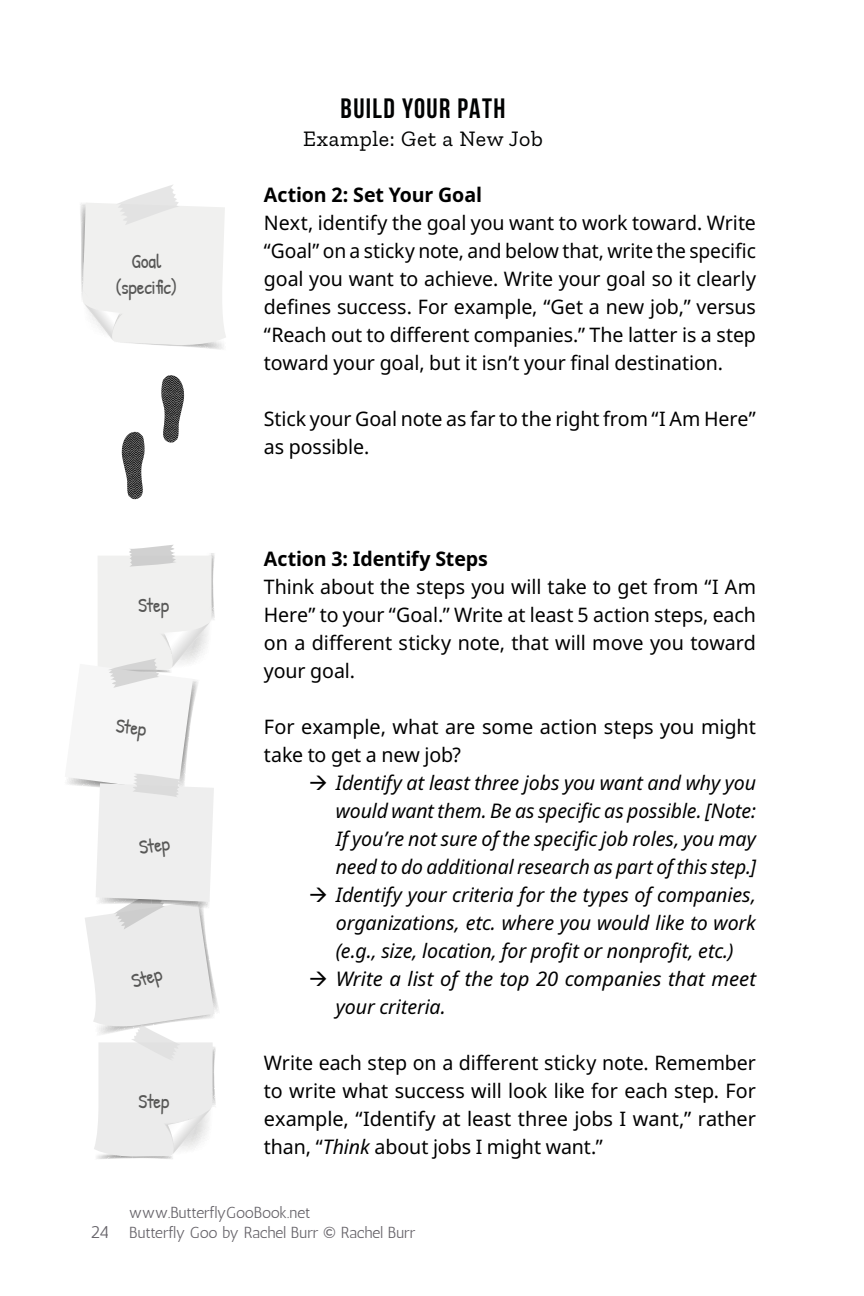
<style>
.page{position:relative;width:864px;height:1296px;background:#fff}
.page>*{position:absolute;margin:0;border:0;box-sizing:border-box;transform-origin:0 0}
.t1{font:700 28px "Bebas Neue";letter-spacing:.05em;color:#010202}
.t2{font:22px "Zilla Slab";letter-spacing:.03em;color:#010202}
.t3{font:20px/28px "Noto Sans";letter-spacing:-.005em;color:#000;text-align:justify}
.t4{font:italic 20px/28px "Noto Sans";letter-spacing:-.005em;color:#000}
.t5{font:700 20px "Noto Sans";letter-spacing:-.005em;color:#000}
.t6{font:20px/26px "Patrick Hand";letter-spacing:-.01em;color:#575756;text-align:center}
.t7{font:18px "Antic";color:#68656b}
.t8{font:16px/20px "Antic";letter-spacing:-.01em;color:#68656b}
.s1{font-style:italic}
.s2{font-family:"Montserrat";font-weight:500}
</style>
<div class="page">
<svg style="left:80px;top:185px;width:146px;height:165px"></svg>
<svg style="left:122px;top:432px;width:23px;height:67px"></svg>
<svg style="left:161px;top:375px;width:23px;height:68px"></svg>
<svg style="left:67px;top:545px;width:151px;height:614px"></svg>
<p class="t6" style="left:116px;top:248px;width:63px">Goal (specific)</p>
<p class="t6" style="left:138px;top:592px;width:32px">Step</p>
<p class="t6" style="left:118px;top:712px;width:32px;rotate:8deg">Step</p>
<p class="t6" style="left:138px;top:833px;width:32px;rotate:-6deg">Step</p>
<p class="t6" style="left:128px;top:969px;width:32px;rotate:-16deg">Step</p>
<p class="t6" style="left:139px;top:1087px;width:32px;rotate:2deg">Step</p>
<h1 class="t1" style="left:341px;top:93px;width:166px">BUILD YOUR PATH</h1>
<p class="t2" style="left:303px;top:127px;width:241px">Example: Get a New Job</p>
<p class="t5" style="left:264px;top:181px;width:220px">Action 2: Set Your Goal</p>
<p class="t3" style="left:264px;top:209px;width:494px">Next, identify the goal you want to work toward. Write “Goal” on a sticky note, and below that, write the specific goal you want to achieve. Write your goal so it clearly defines success. For example, “Get a new job,” versus “Reach out to different companies.” The latter is a step toward your goal, but it isn’t your final destination.</p>
<p class="t3" style="left:264px;top:405px;width:494px">Stick your Goal note as far to the right from “I Am Here” as possible.</p>
<p class="t5" style="left:264px;top:545px;width:226px">Action 3: Identify Steps</p>
<p class="t3" style="left:264px;top:573px;width:494px">Think about the steps you will take to get from “I Am Here” to your “Goal.” Write at least 5 action steps, each on a different sticky note, that will move you toward your goal.</p>
<p class="t3" style="left:264px;top:713px;width:494px">For example, what are some action steps you might take to get a new job?</p>
<p class="t4" style="left:336px;top:769px;width:422px">Identify at least three jobs you want and why you would want them. Be as specific as possible. [Note:<br>If you’re not sure of the specific job roles, you may need to do additional research as part of this step.] Identify your criteria for the types of companies, organizations, etc. where you would like to work (e.g., size, location, for profit or nonprofit, etc.)<br>Write a list of the top 20 companies that meet your criteria.</p>
<p class="t3" style="left:264px;top:1049px;width:494px">Write each step on a different sticky note. Remember to write what success will look like for each step. For example, “Identify at least three jobs I want,” rather than, “<span class="s1">Think</span> about jobs I might want.”</p>
<p class="t7" style="left:90px;top:1221px;width:21px">24</p>
<p class="t8" style="left:129px;top:1202px;width:287px">www.ButterflyGooBook.net<br>Butterfly Goo by Rachel Burr <span class="s2">©</span> Rachel Burr</p>
</div>
